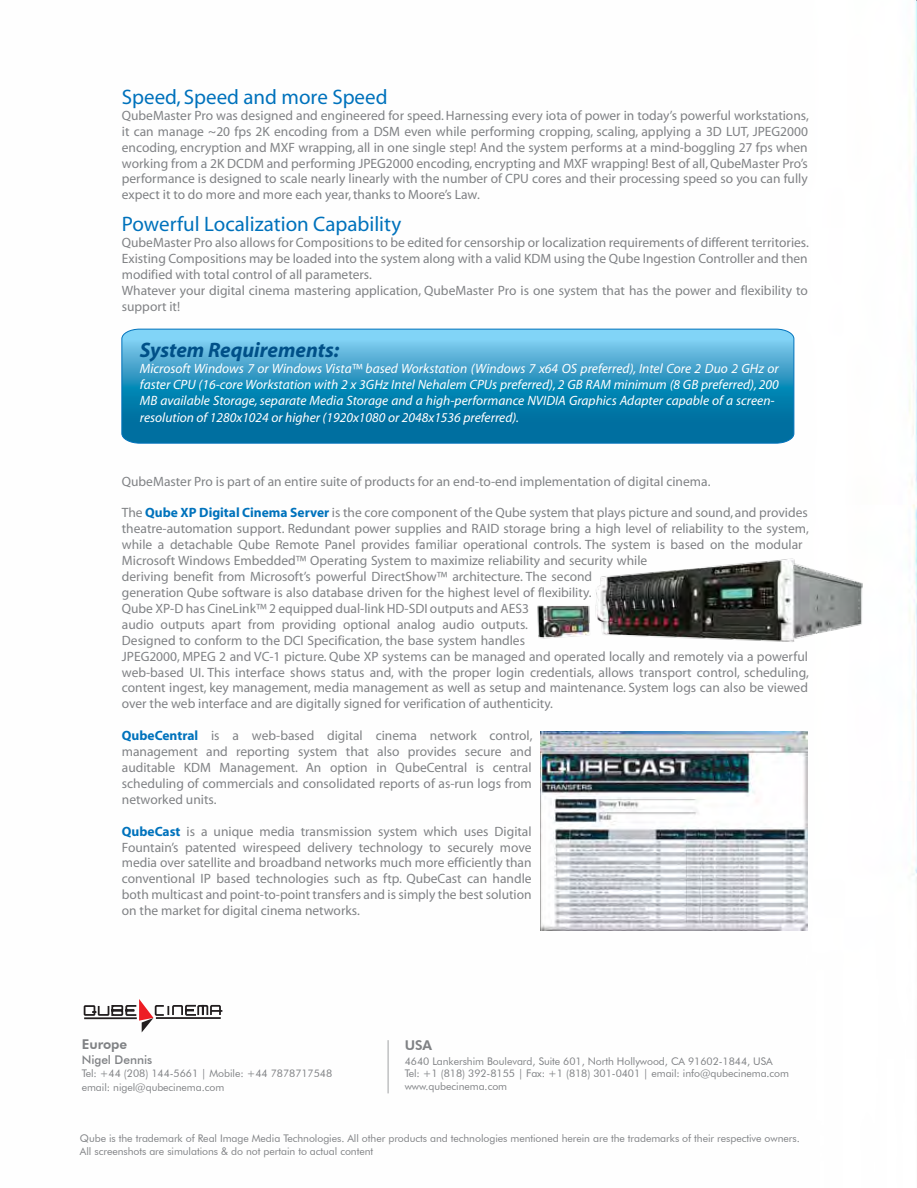
<style>
.page{position:relative;width:917px;height:1188px;background:#fff}
.page>*{position:absolute;margin:0;border:0;box-sizing:border-box;transform-origin:0 0}
.t1{font:21px "Myriad";color:#0072bc}
.t2{font:italic 700 21px "Myriad";color:#005088}
.t3{font:13.5px/15.9px "Myriad";color:#808285;text-align:justify}
.t4{font:italic 13.5px/16.2px "Myriad";color:#fff}
.t5{font:800 13.5px "Futura BT";letter-spacing:-.005em;color:#808285}
.t6{font:500 12px "Futura BT";letter-spacing:-.005em;color:#808285}
.t7{font:10.5px/12.6px "Futura BT";letter-spacing:-.005em;color:#808285}
.s1{font-weight:700;color:#0072bc}
</style>
<div class="page">
<svg style="left:83px;top:999px;width:140px;height:33px"></svg>
<hr style="left:387px;top:1040px;width:2px;height:53px;background:#808285">
<svg style="left:121px;top:328px;width:674px;height:116px;background:#2c95c0"></svg>
<img style="left:541px;top:732px;width:267px;height:198px">
<img style="left:537px;top:558px;width:326px;height:84px">
<p class="t1" style="left:122px;top:86px;width:267px">Speed, Speed and more Speed</p>
<p class="t3" style="left:122px;top:108px;width:688px">QubeMaster Pro was designed and engineered for speed. Harnessing every iota of power in today’s powerful workstations, it can manage ~20 fps 2K encoding from a DSM even while performing cropping, scaling, applying a 3D LUT, JPEG2000 encoding, encryption and MXF wrapping, all in one single step! And the system performs at a mind-boggling 27 fps when working from a 2K DCDM and performing JPEG2000 encoding, encrypting and MXF wrapping! Best of all, QubeMaster Pro’s performance is designed to scale nearly linearly with the number of CPU cores and their processing speed so you can fully expect it to do more and more each year, thanks to Moore’s Law.</p>
<p class="t1" style="left:122px;top:214px;width:281px">Powerful Localization Capability</p>
<p class="t3" style="left:122px;top:235px;width:689px;text-align:left">QubeMaster Pro also allows for Compositions to be edited for censorship or localization requirements of different territories.<br>Existing Compositions may be loaded into the system along with a valid KDM using the Qube Ingestion Controller and then modified with total control of all parameters.<br>Whatever your digital cinema mastering application, QubeMaster Pro is one system that has the power and flexibility to support it!</p>
<p class="t2" style="left:140px;top:339px;width:201px">System Requirements:</p>
<p class="t4" style="left:140px;top:361px;width:640px">Microsoft Windows 7 or Windows Vista™ based Workstation (Windows 7 x64 OS preferred), Intel Core 2 Duo 2 GHz or faster CPU (16-core Workstation with 2 x 3GHz Intel Nehalem CPUs preferred), 2 GB RAM minimum (8 GB preferred), 200<br>MB available Storage, separate Media Storage and a high-performance NVIDIA Graphics Adapter capable of a screen&shy;resolution of 1280x1024 or higher (1920x1080 or 2048x1536 preferred).</p>
<p class="t3" style="left:122px;top:474px;width:590px">QubeMaster Pro is part of an entire suite of products for an end-to-end implementation of digital cinema.</p>
<p class="t3" style="left:122px;top:505px;width:688px;text-align:left">The <span class="s1">Qube XP Digital Cinema Server</span> is the core component of the Qube system that plays picture and sound, and provides theatre-automation support. Redundant power supplies and RAID storage bring a high level of reliability to the system, while a detachable Qube Remote Panel provides familiar operational controls. The system is based on the modular Microsoft Windows Embedded™ Operating System to maximize reliability and security while<br>deriving benefit from Microsoft’s powerful DirectShow™ architecture. The second<br>generation Qube software is also database driven for the highest level of flexibility.<br>Qube XP-D has CineLink™ 2 equipped dual-link HD-SDI outputs and AES3<br>audio outputs apart from providing optional analog audio outputs.<br>Designed to conform to the DCI Specification, the base system handles<br>JPEG2000, MPEG 2 and VC-1 picture. Qube XP systems can be managed and operated locally and remotely via a powerful web-based UI. This interface shows status and, with the proper login credentials, allows transport control, scheduling, content ingest, key management, media management as well as setup and maintenance. System logs can also be viewed over the web interface and are digitally signed for verification of authenticity.</p>
<p class="t3" style="left:122px;top:728px;width:412px"><span class="s1">QubeCentral</span> is a web-based digital cinema network control, management and reporting system that also provides secure and auditable KDM Management. An option in QubeCentral is central scheduling of commercials and consolidated reports of as-run logs from networked units.</p>
<p class="t3" style="left:122px;top:823px;width:411px"><span class="s1">QubeCast</span> is a unique media transmission system which uses Digital Fountain’s patented wirespeed delivery technology to securely move media over satellite and broadband networks much more efficiently than conventional IP based technologies such as ftp. QubeCast can handle both multicast and point-to-point transfers and is simply the best solution on the market for digital cinema networks.</p>
<p class="t5" style="left:82px;top:1036px;width:47px">Europe</p>
<p class="t6" style="left:82px;top:1052px;width:72px">Nigel Dennis</p>
<p class="t7" style="left:82px;top:1066px;width:252px;line-height:13.5px">Tel: +44 (208) 144-5661 | Mobile: +44 7878717548 email: nigel@qubecinema.com</p>
<p class="t5" style="left:405px;top:1037px;width:29px">USA</p>
<p class="t7" style="left:405px;top:1054px;width:386px">4640 Lankershim Boulevard, Suite 601, North Hollywood, CA 91602-1844, USA<br>Tel: +1 (818) 392-8155 | Fax: +1 (818) 301-0401 | email: info@qubecinema.com www.qubecinema.com</p>
<p class="t7" style="left:80px;top:1132px;width:721px">Qube is the trademark of Real Image Media Technologies. All other products and technologies mentioned herein are the trademarks of their respective owners.<br>All screenshots are simulations &amp; do not pertain to actual content</p>
</div>
